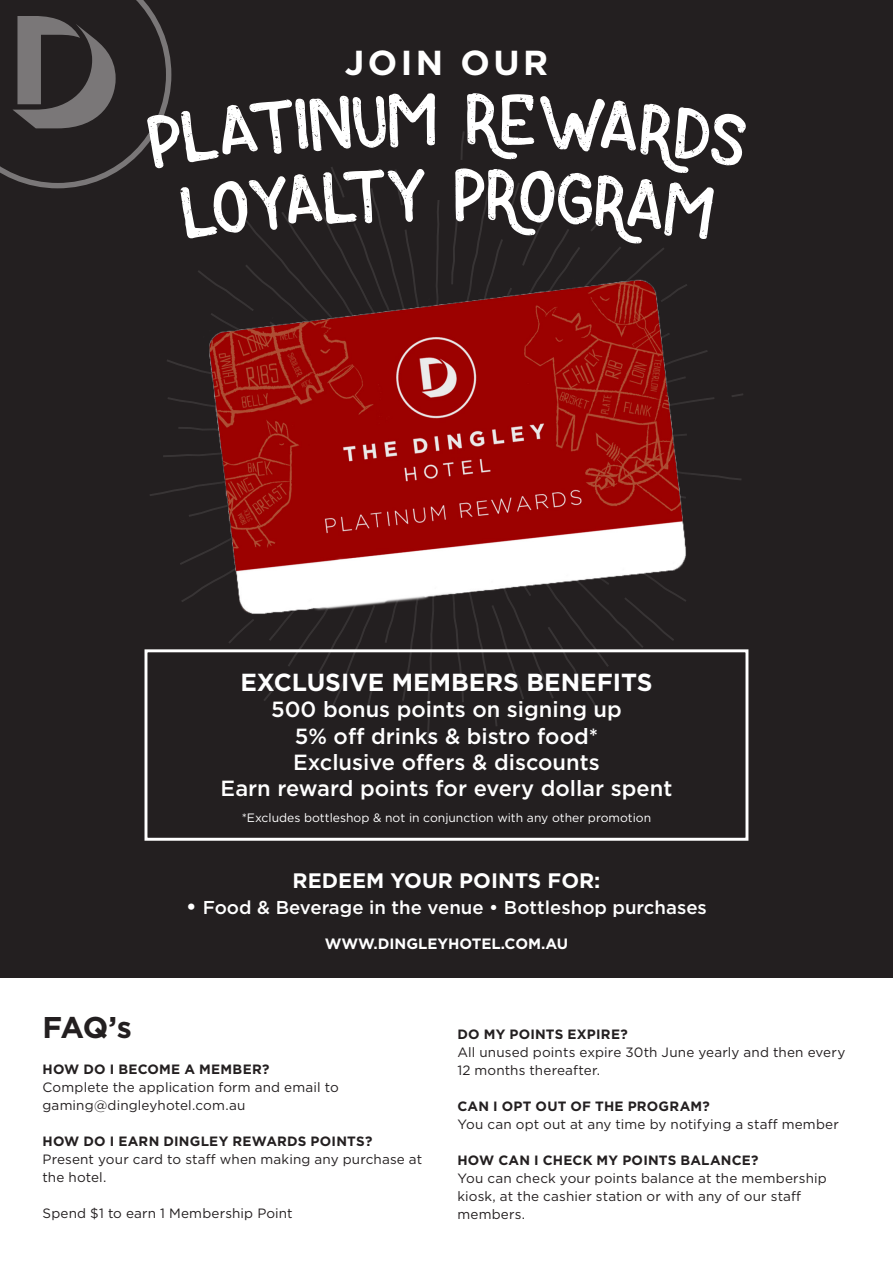
<style>
.page{position:relative;width:893px;height:1263px;background:#fff}
.page>*{position:absolute;margin:0;border:0;box-sizing:border-box;transform-origin:0 0}
.t1{font:700 34.65px "Gotham";letter-spacing:.1em;color:#fff}
.t2{font:700 30px "Gotham";color:#231f20}
.t3{font:700 24.6px "Gotham";color:#fff}
.t4{font:500 21.9px/26.2px "Gotham";color:#fff;text-align:center}
.t5{font:700 21px "Gotham";color:#fff}
.t6{font:500 18.6px "Gotham";color:#fff}
.t7{font:700 15px "Gotham";color:#fff}
.t8{font:13.5px/18px "Gotham";letter-spacing:.01em;color:#231f20}
.t9{font:700 13.5px "Gotham";letter-spacing:.015em;color:#231f20}
.t10{font:12.15px "Gotham";color:#fff}
.s1{font-weight:700;font-size:21px}
</style>
<div class="page">
<div style="left:0;top:0;width:893px;height:977px;background:#231f20"></div>
<div style="left:145px;top:649px;width:603px;height:192px;border:3px solid #fff"></div>
<svg style="left:148px;top:200px;width:597px;height:544px"></svg>
<div style="left:178px;top:250px;width:545px;height:401px;background:#231f20"></div>
<img style="left:203px;top:277px;width:487px;height:341px">
<svg style="left:0;top:0;width:435px;height:239px"></svg>
<svg style="left:455px;top:93px;width:291px;height:150px"></svg>
<p class="t1" style="left:345px;top:43px;width:205px">JOIN OUR</p>
<p class="t3" style="left:240px;top:668px;width:414px">EXCLUSIVE MEMBERS BENEFITS</p>
<p class="t4" style="left:271px;top:696px;width:352px">500 bonus points on signing up</p>
<p class="t4" style="left:295px;top:723px;width:305px">5% off drinks &amp; bistro food*</p>
<p class="t4" style="left:221px;top:749px;width:453px">Exclusive offers &amp; discounts<br>Earn reward points for every dollar spent</p>
<p class="t10" style="left:242px;top:810px;width:411px">*Excludes bottleshop &amp; not in conjunction with any other promotion</p>
<p class="t5" style="left:293px;top:869px;width:309px">REDEEM YOUR POINTS FOR:</p>
<p class="t6" style="left:186px;top:895px;width:522px"><span class="s1">•</span> Food &amp; Beverage in the venue • Bottleshop purchases</p>
<p class="t7" style="left:325px;top:935px;width:245px">WWW.DINGLEYHOTEL.COM.AU</p>
<p class="t2" style="left:43px;top:1010px;width:91px">FAQ’s</p>
<p class="t9" style="left:43px;top:1062px;width:228px">HOW DO I BECOME A MEMBER?</p>
<p class="t8" style="left:43px;top:1078px;width:298px">Complete the application form and email to gaming@dingleyhotel.com.au</p>
<p class="t9" style="left:43px;top:1134px;width:331px">HOW DO I EARN DINGLEY REWARDS POINTS?</p>
<p class="t8" style="left:43px;top:1150px;width:381px">Present your card to staff when making any purchase at the hotel.</p>
<p class="t8" style="left:43px;top:1204px;width:252px">Spend $1 to earn 1 Membership Point</p>
<p class="t9" style="left:457px;top:1027px;width:172px">DO MY POINTS EXPIRE?</p>
<p class="t8" style="left:457px;top:1043px;width:389px">All unused points expire 30th June yearly and then every<br>12 months thereafter.</p>
<p class="t9" style="left:457px;top:1099px;width:254px">CAN I OPT OUT OF THE PROGRAM?</p>
<p class="t8" style="left:457px;top:1115px;width:383px">You can opt out at any time by notifying a staff member</p>
<p class="t9" style="left:457px;top:1153px;width:303px">HOW CAN I CHECK MY POINTS BALANCE?</p>
<p class="t8" style="left:457px;top:1169px;width:371px">You can check your points balance at the membership kiosk, at the cashier station or with any of our staff members.</p>
</div>
